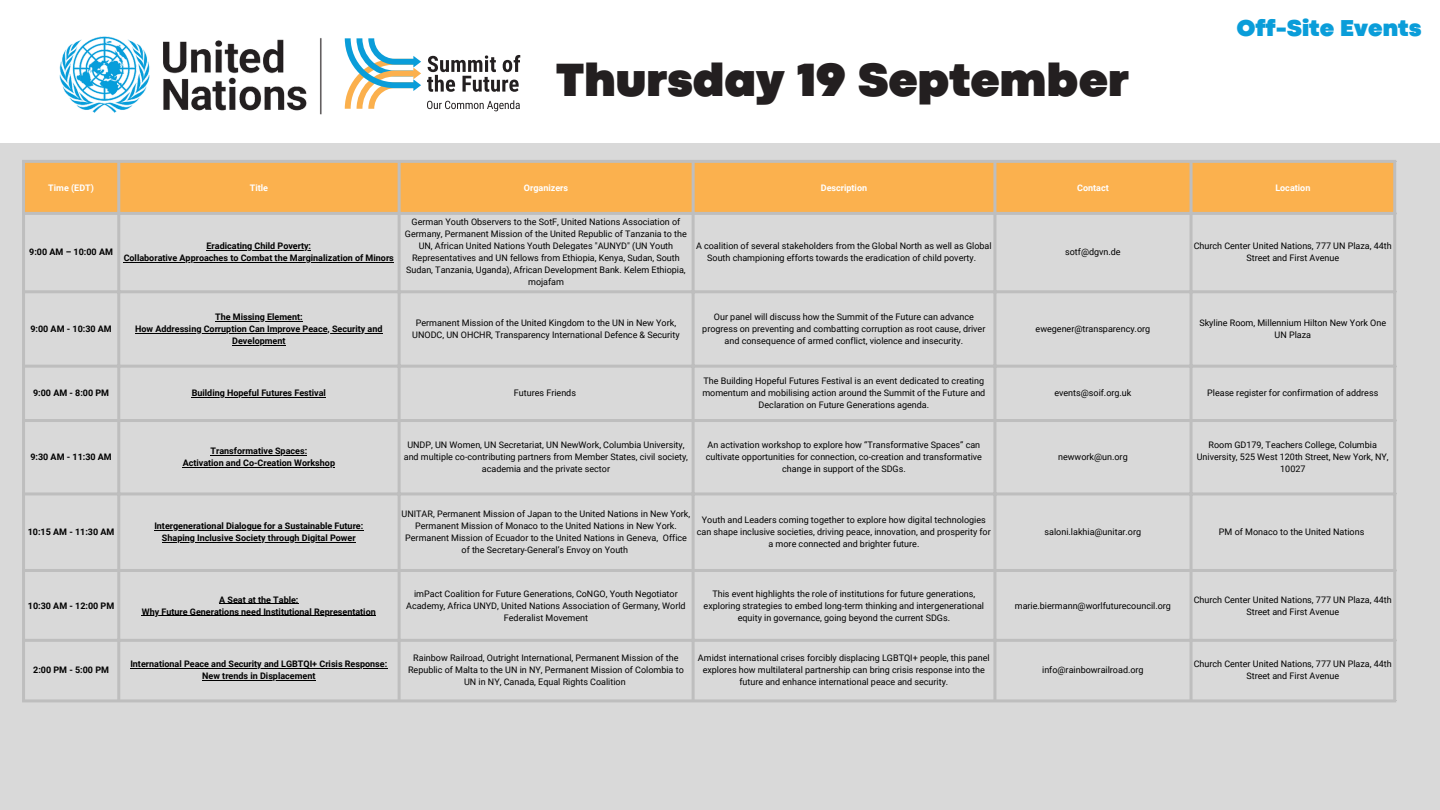
<style>
.page{position:relative;width:1440px;height:810px;background:#fff}
.page>*{position:absolute;margin:0;border:0;box-sizing:border-box;transform-origin:0 0}
.t1{font:900 48.6px "Codec Pro";color:#231f20}
.t2{font:900 24px "Codec Pro";color:#0a9dd9}
.t3{font:9px/12px "Roboto";color:#000;text-align:center}
.t4{font:700 9px "Roboto";color:#000}
.t5{font:700 9px "Roboto";color:#fff}
</style>
<div class="page">
<div style="left:0;top:81px;width:1440px;height:729px;background:#d9d9d9"></div>
<div style="left:0;top:0;width:1440px;height:142px;background:#fff"></div>
<div style="left:25px;top:163px;width:1368px;height:49px;background:#fbb14e"></div>
<hr style="left:207px;top:250px;width:104px;height:1px;background:#000">
<hr style="left:124px;top:262px;width:270px;height:1px;background:#000">
<hr style="left:215px;top:321px;width:88px;height:1px;background:#000">
<hr style="left:135px;top:333px;width:248px;height:1px;background:#000">
<hr style="left:232px;top:345px;width:54px;height:1px;background:#000">
<hr style="left:192px;top:397px;width:134px;height:1px;background:#000">
<hr style="left:211px;top:455px;width:96px;height:1px;background:#000">
<hr style="left:183px;top:467px;width:152px;height:1px;background:#000">
<hr style="left:154px;top:530px;width:210px;height:1px;background:#000">
<hr style="left:162px;top:542px;width:194px;height:1px;background:#000">
<hr style="left:219px;top:603px;width:80px;height:1px;background:#000">
<hr style="left:142px;top:615px;width:234px;height:1px;background:#000">
<hr style="left:130px;top:668px;width:258px;height:1px;background:#000">
<hr style="left:202px;top:680px;width:114px;height:1px;background:#000">
<hr style="left:22px;top:163px;width:3px;height:536px;background:#bebebe">
<hr style="left:117px;top:163px;width:3px;height:536px;background:#bebebe">
<hr style="left:398px;top:163px;width:3px;height:536px;background:#bebebe">
<hr style="left:692px;top:163px;width:3px;height:536px;background:#bebebe">
<hr style="left:993px;top:163px;width:3px;height:536px;background:#bebebe">
<hr style="left:1190px;top:163px;width:3px;height:536px;background:#bebebe">
<hr style="left:1393px;top:163px;width:3px;height:536px;background:#bebebe">
<hr style="left:22px;top:160px;width:1374px;height:3px;background:#bebebe">
<hr style="left:22px;top:212px;width:1374px;height:3px;background:#bebebe">
<hr style="left:22px;top:290px;width:1374px;height:3px;background:#bebebe">
<hr style="left:22px;top:365px;width:1374px;height:3px;background:#bebebe">
<hr style="left:22px;top:419px;width:1374px;height:3px;background:#bebebe">
<hr style="left:22px;top:492px;width:1374px;height:3px;background:#bebebe">
<hr style="left:22px;top:569px;width:1374px;height:3px;background:#bebebe">
<hr style="left:22px;top:639px;width:1374px;height:3px;background:#bebebe">
<hr style="left:22px;top:699px;width:1374px;height:3px;background:#bebebe">
<svg style="left:427px;top:55px;width:93px;height:37px"></svg>
<svg style="left:427px;top:100px;width:93px;height:11px"></svg>
<svg style="left:345px;top:38px;width:76px;height:71px"></svg>
<img style="left:59px;top:36px;width:263px;height:79px">
<p class="t1" style="left:556px;top:63px;width:574px">Thursday 19 September</p>
<p class="t2" style="left:1237px;top:20px;width:186px">Off-Site Events</p>
<p class="t5" style="left:48px;top:182px;width:47px">Time (EDT)</p>
<p class="t5" style="left:250px;top:182px;width:20px">Title</p>
<p class="t5" style="left:524px;top:182px;width:46px">Organizers</p>
<h1 class="t5" style="left:821px;top:182px;width:48px">Description</h1>
<p class="t5" style="left:1077px;top:182px;width:33px">Contact</p>
<p class="t5" style="left:1275px;top:182px;width:37px">Location</p>
<p class="t4" style="left:29px;top:247px;width:85px">9:00 AM – 10:00 AM</p>
<p class="t4" style="left:207px;top:241px;width:106px">Eradicating Child Poverty:</p>
<p class="t4" style="left:124px;top:253px;width:272px">Collaborative Approaches to Combat the Marginalization of Minors</p>
<p class="t4" style="left:30px;top:324px;width:83px">9:00 AM - 10:30 AM</p>
<p class="t4" style="left:215px;top:312px;width:89px">The Missing Element:</p>
<p class="t4" style="left:135px;top:324px;width:249px">How Addressing Corruption Can Improve Peace, Security and</p>
<p class="t4" style="left:232px;top:336px;width:55px">Development</p>
<p class="t3" style="left:405px;top:216px;width:283px">German Youth Observers to the SotF, United Nations Association of Germany, Permanent Mission of the United Republic of Tanzania to the UN, African United Nations Youth Delegates "AUNYD" (UN Youth Representatives and UN fellows from Ethiopia, Kenya, Sudan, South Sudan, Tanzania, Uganda), African Development Bank. Kelem Ethiopia, mojafam</p>
<p class="t3" style="left:696px;top:240px;width:297px">A coalition of several stakeholders from the Global North as well as Global<br>South championing efforts towards the eradication of child poverty.</p>
<p class="t3" style="left:1065px;top:246px;width:57px">sotf@dgvn.de</p>
<p class="t3" style="left:1194px;top:240px;width:200px">Church Center United Nations, 777 UN Plaza, 44th<br>Street and First Avenue</p>
<p class="t3" style="left:412px;top:317px;width:269px">Permanent Mission of the United Kingdom to the UN in New York,<br>UNODC, UN OHCHR, Transparency International Defence &amp; Security</p>
<p class="t3" style="left:702px;top:311px;width:285px">Our panel will discuss how the Summit of the Future can advance progress on preventing and combatting corruption as root cause, driver and consequence of armed conflict, violence and insecurity.</p>
<p class="t3" style="left:1036px;top:323px;width:116px">ewegener@transparency.org</p>
<p class="t3" style="left:1199px;top:317px;width:188px">Skyline Room, Millennium Hilton New York One<br>UN Plaza</p>
<p class="t4" style="left:33px;top:388px;width:78px">9:00 AM - 8:00 PM</p>
<p class="t4" style="left:192px;top:388px;width:136px">Building Hopeful Futures Festival</p>
<p class="t3" style="left:514px;top:387px;width:64px">Futures Friends</p>
<p class="t3" style="left:702px;top:375px;width:285px">The Building Hopeful Futures Festival is an event dedicated to creating momentum and mobilising action around the Summit of the Future and<br>Declaration on Future Generations agenda.</p>
<p class="t4" style="left:30px;top:452px;width:83px">9:30 AM - 11:30 AM</p>
<p class="t4" style="left:28px;top:527px;width:88px">10:15 AM - 11:30 AM</p>
<p class="t4" style="left:28px;top:600px;width:88px">10:30 AM - 12:00 PM</p>
<p class="t4" style="left:33px;top:665px;width:77px">2:00 PM - 5:00 PM</p>
<p class="t4" style="left:211px;top:446px;width:98px">Transformative Spaces:</p>
<p class="t4" style="left:183px;top:458px;width:154px">Activation and Co-Creation Workshop</p>
<p class="t4" style="left:154px;top:521px;width:211px">Intergenerational Dialogue for a Sustainable Future:</p>
<p class="t4" style="left:162px;top:533px;width:195px">Shaping Inclusive Society through Digital Power</p>
<p class="t4" style="left:219px;top:594px;width:81px">A Seat at the Table:</p>
<p class="t4" style="left:142px;top:606px;width:235px">Why Future Generations need Institutional Representation</p>
<p class="t4" style="left:130px;top:659px;width:258px">International Peace and Security and LGBTQI+ Crisis Response:</p>
<p class="t4" style="left:202px;top:671px;width:115px">New trends in Displacement</p>
<p class="t3" style="left:404px;top:439px;width:286px">UNDP, UN Women, UN Secretariat, UN NewWork, Columbia University, and multiple co-contributing partners from Member States, civil society, academia and the private sector</p>
<p class="t3" style="left:706px;top:439px;width:278px">An activation workshop to explore how “Transformative Spaces” can cultivate opportunities for connection, co-creation and transformative change in support of the SDGs.</p>
<p class="t3" style="left:402px;top:508px;width:290px">UNITAR, Permanent Mission of Japan to the United Nations in New York, Permanent Mission of Monaco to the United Nations in New York.<br>Permanent Mission of Ecuador to the United Nations in Geneva, Office of the Secretary-General’s Envoy on Youth</p>
<p class="t3" style="left:697px;top:514px;width:295px">Youth and Leaders coming together to explore how digital technologies can shape inclusive societies, driving peace, innovation, and prosperity for a more connected and brighter future.</p>
<p class="t3" style="left:406px;top:588px;width:281px">imPact Coalition for Future Generations, CoNGO, Youth Negotiator<br>Academy, Africa UNYD, United Nations Association of Germany, World<br>Federalist Movement</p>
<p class="t3" style="left:704px;top:588px;width:282px">This event highlights the role of institutions for future generations, exploring strategies to embed long-term thinking and intergenerational equity in governance, going beyond the current SDGs.</p>
<p class="t3" style="left:408px;top:652px;width:277px">Rainbow Railroad, Outright International, Permanent Mission of the<br>Republic of Malta to the UN in NY, Permanent Mission of Colombia to<br>UN in NY, Canada, Equal Rights Coalition</p>
<p class="t3" style="left:698px;top:652px;width:293px">Amidst international crises forcibly displacing LGBTQI+ people, this panel explores how multilateral partnership can bring crisis response into the future and enhance international peace and security.</p>
<p class="t3" style="left:1054px;top:387px;width:79px">events@soif.org.uk</p>
<p class="t3" style="left:1207px;top:387px;width:173px">Please register for confirmation of address</p>
<p class="t3" style="left:1058px;top:451px;width:71px">newwork@un.org</p>
<p class="t3" style="left:1197px;top:439px;width:193px">Room GD179, Teachers College, Columbia<br>University, 525 West 120th Street, New York, NY,<br>10027</p>
<p class="t3" style="left:1045px;top:526px;width:98px">saloni.lakhia@unitar.org</p>
<p class="t3" style="left:1219px;top:526px;width:147px">PM of Monaco to the United Nations</p>
<p class="t3" style="left:1015px;top:600px;width:158px">marie.biermann@worlfuturecouncil.org</p>
<p class="t3" style="left:1194px;top:594px;width:200px">Church Center United Nations, 777 UN Plaza, 44th<br>Street and First Avenue</p>
<p class="t3" style="left:1042px;top:664px;width:103px">info@rainbowrailroad.org</p>
<p class="t3" style="left:1194px;top:658px;width:200px">Church Center United Nations, 777 UN Plaza, 44th<br>Street and First Avenue</p>
</div>
